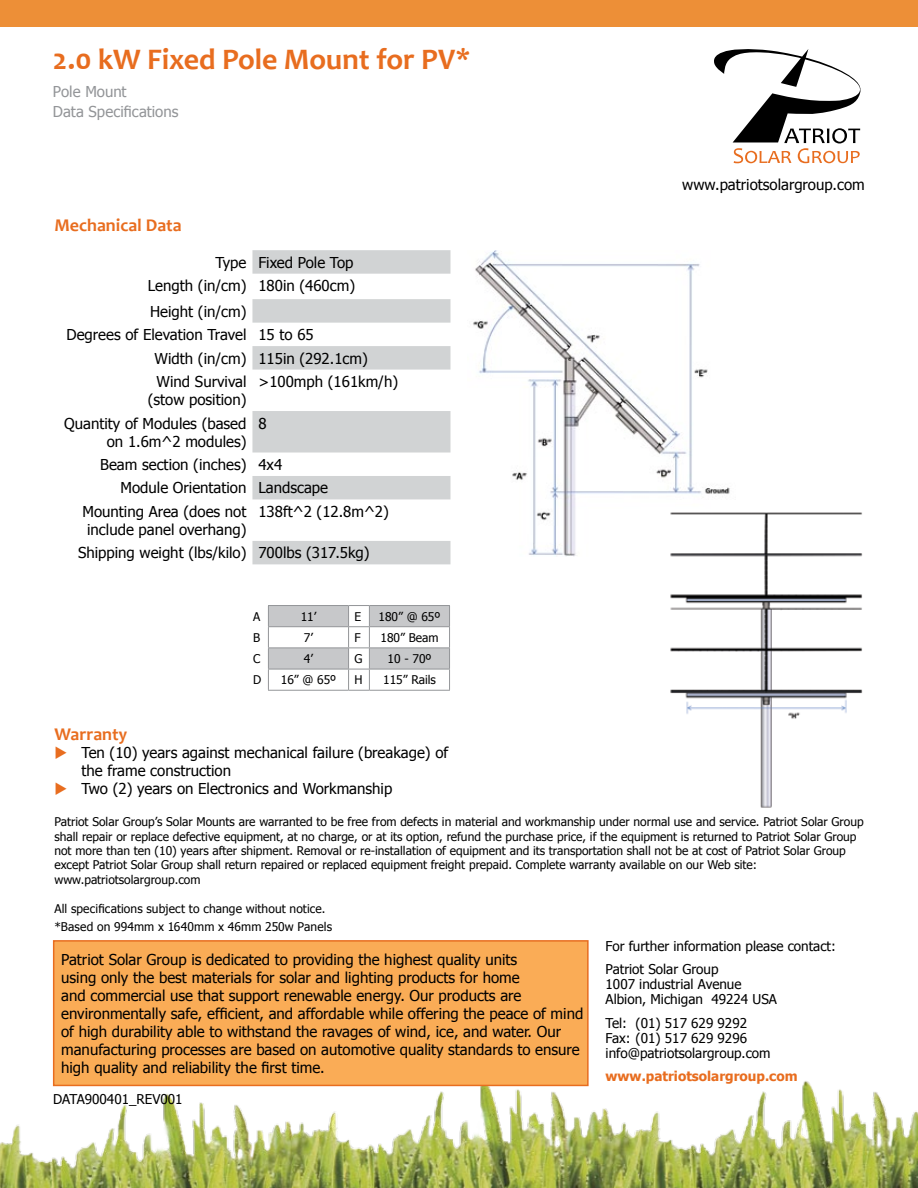
<style>
.page{position:relative;width:918px;height:1188px;background:#fff}
.page>*{position:absolute;margin:0;border:0;box-sizing:border-box;transform-origin:0 0}
.t1{font:700 30px "Candara";letter-spacing:-.005em;color:#e86d1f}
.t2{font:700 18px "Candara";color:#e86d1f}
.t3{font:15px/18px "Tahoma";color:#000}
.t4{font:15px/19.5px "Tahoma";color:#939598}
.t5{font:13.5px/15px "Tahoma";color:#000}
.t6{font:700 13.5px "Tahoma";color:#e86d1f}
.t7{font:12px/14.4px "Tahoma";color:#000}
</style>
<div class="page">
<img style="left:0;top:1051px;width:918px;height:137px">
<div style="left:54px;top:941px;width:534px;height:144px;background:#faac56"></div>
<div style="left:53px;top:940px;width:536px;height:146px;border:2px solid #e86d1f"></div>
<svg style="left:714px;top:49px;width:147px;height:114px"></svg>
<svg style="left:252px;top:250px;width:198px;height:314px"></svg>
<div style="left:0;top:0;width:918px;height:27px;background:#ed8f37"></div>
<img style="left:473px;top:250px;width:257px;height:306px">
<img style="left:668px;top:511px;width:195px;height:297px">
<svg style="left:268px;top:605px;width:182px;height:86px"></svg>
<hr style="left:369px;top:690px;width:81px;height:1px;background:#939598">
<h1 class="t1" style="left:53px;top:42px;width:419px">2.0 kW Fixed Pole Mount for PV*</h1>
<p class="t4" style="left:53px;top:81px;width:127px">Pole Mount<br>Data Specifications</p>
<p class="t2" style="left:54px;top:214px;width:129px">Mechanical Data</p>
<p class="t3" style="left:148px;top:250px;width:209px;line-height:23.5px;text-align:right">Type Fixed Pole Top<br>Length (in/cm) 180in (460cm)</p>
<p class="t3" style="left:150px;top:301px;width:98px">Height (in/cm)</p>
<p class="t3" style="left:67px;top:325px;width:249px">Degrees of Elevation Travel 15 to 65</p>
<p class="t3" style="left:155px;top:348px;width:215px">Width (in/cm) 115in (292.1cm)</p>
<p class="t3" style="left:157px;top:372px;width:91px">Wind Survival</p>
<p class="t3" style="left:148px;top:390px;width:100px">(stow position)</p>
<p class="t3" style="left:258px;top:372px;width:141px">&gt;100mph (161km/h)</p>
<p class="t3" style="left:64px;top:413px;width:184px;text-align:right">Quantity of Modules (based on 1.6m^2 modules)</p>
<p class="t3" style="left:258px;top:413px;width:10px">8</p>
<p class="t3" style="left:100px;top:455px;width:184px">Beam section (inches) 4x4</p>
<p class="t3" style="left:121px;top:478px;width:209px">Module Orientation Landscape</p>
<p class="t3" style="left:82px;top:502px;width:165px">Mounting Area (does not</p>
<p class="t3" style="left:87px;top:520px;width:161px">include panel overhang)</p>
<p class="t3" style="left:258px;top:502px;width:132px">138ft^2 (12.8m^2)</p>
<p class="t3" style="left:78px;top:543px;width:293px">Shipping weight (lbs/kilo) 700lbs (317.5kg)</p>
<p class="t7" style="left:253px;top:609px;width:9px">A</p>
<p class="t7" style="left:301px;top:609px;width:17px">11’</p>
<p class="t7" style="left:355px;top:609px;width:8px">E</p>
<p class="t7" style="left:379px;top:609px;width:63px">180” @ 65º</p>
<p class="t7" style="left:253px;top:630px;width:9px">B</p>
<p class="t7" style="left:304px;top:630px;width:11px">7’</p>
<p class="t7" style="left:355px;top:630px;width:8px">F</p>
<p class="t7" style="left:380px;top:630px;width:60px">180” Beam</p>
<p class="t7" style="left:253px;top:651px;width:9px">C</p>
<p class="t7" style="left:304px;top:651px;width:11px">4’</p>
<p class="t7" style="left:355px;top:651px;width:10px">G</p>
<p class="t7" style="left:388px;top:651px;width:45px">10 - 70º</p>
<p class="t7" style="left:253px;top:672px;width:10px">D</p>
<p class="t7" style="left:281px;top:672px;width:57px">16” @ 65º</p>
<p class="t7" style="left:355px;top:672px;width:10px">H</p>
<p class="t7" style="left:383px;top:672px;width:54px">115” Rails</p>
<p class="t3" style="left:682px;top:175px;width:184px">www.patriotsolargroup.com</p>
<p class="t2" style="left:54px;top:723px;width:74px">Warranty</p>
<p class="t3" style="left:81px;top:743px;width:368px">Ten (10) years against mechanical failure (breakage) of the frame construction<br>Two (2) years on Electronics and Workmanship</p>
<p class="t7" style="left:54px;top:814px;width:811px">Patriot Solar Group’s Solar Mounts are warranted to be free from defects in material and workmanship under normal use and service. Patriot Solar Group shall repair or replace defective equipment, at no charge, or at its option, refund the purchase price, if the equipment is returned to Patriot Solar Group not more than ten (10) years after shipment. Removal or re-installation of equipment and its transportation shall not be at cost of Patriot Solar Group except Patriot Solar Group shall return repaired or replaced equipment freight prepaid. Complete warranty available on our Web site: www.patriotsolargroup.com</p>
<p class="t7" style="left:54px;top:899px;width:279px;line-height:18px">All specifications subject to change without notice. *Based on 994mm x 1640mm x 46mm 250w Panels</p>
<p class="t3" style="left:61px;top:950px;width:524px">Patriot Solar Group is dedicated to providing the highest quality units<br>using only the best materials for solar and lighting products for home<br>and commercial use that support renewable energy. Our products are environmentally safe, efficient, and affordable while offering the peace of mind of high durability able to withstand the ravages of wind, ice, and water. Our manufacturing processes are based on automotive quality standards to ensure high quality and reliability the first time.</p>
<p class="t5" style="left:53px;top:1091px;width:131px">DATA900401_REV001</p>
<p class="t5" style="left:606px;top:934px;width:232px;line-height:23.5px">For further information please contact:<br>Patriot Solar Group</p>
<p class="t5" style="left:606px;top:976px;width:173px">1007 industrial Avenue<br>Albion, Michigan 49224 USA</p>
<p class="t5" style="left:606px;top:1015px;width:167px">Tel: (01) 517 629 9292<br>Fax: (01) 517 629 9296 info@patriotsolargroup.com</p>
<p class="t6" style="left:606px;top:1067px;width:194px">www.patriotsolargroup.com</p>
</div>
